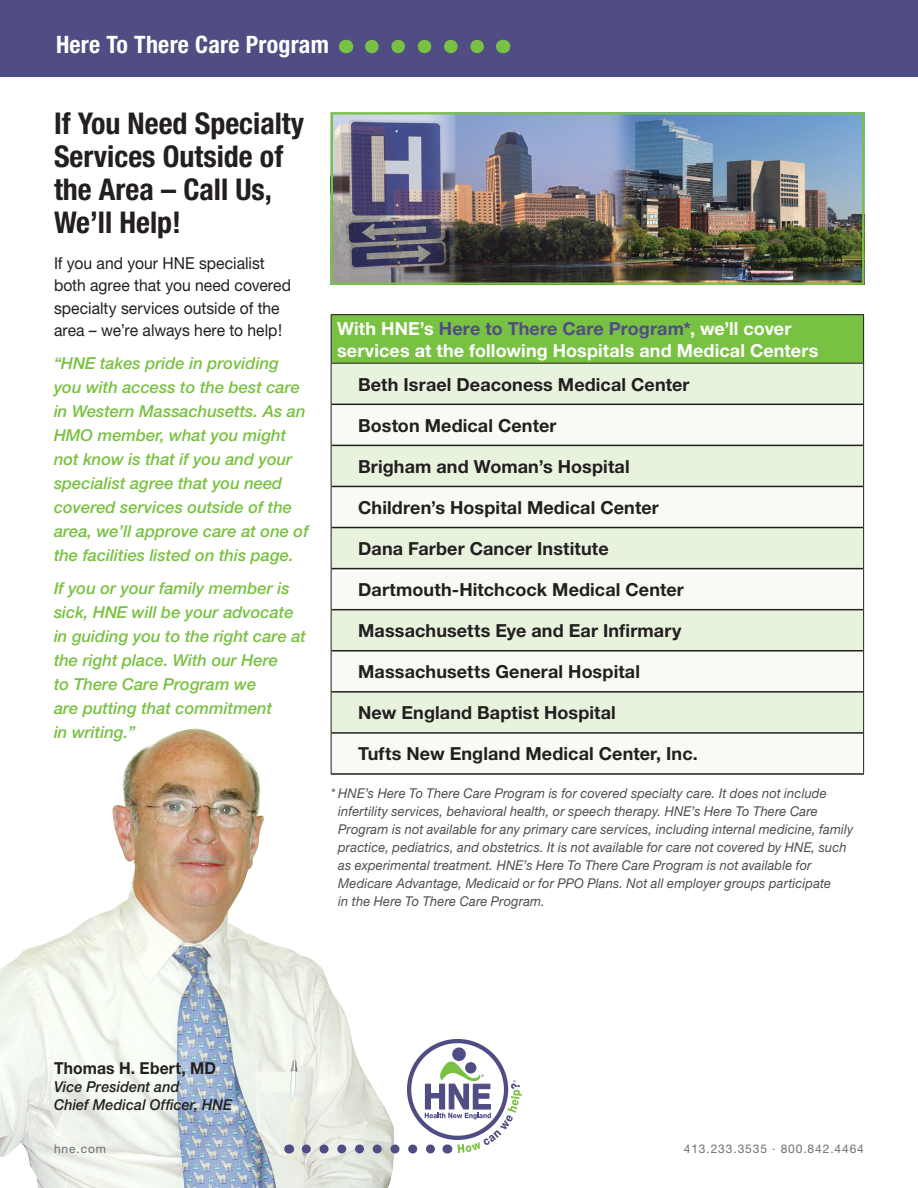
<style>
.page{position:relative;width:918px;height:1188px;background:#fff}
.page>*{position:absolute;margin:0;border:0;box-sizing:border-box;transform-origin:0 0}
.Para_Heads{font:700 condensed 30px/33px "Helvetica Neue";color:#231f20}
.page_titles{font:700 condensed 24px "Helvetica Neue";letter-spacing:.01em;color:#fff}
.Sub_Head{font:700 18px "Helvetica Neue";letter-spacing:.005em;color:#231f20}
.Sub_Head-2{font:700 18px/22.5px "Helvetica Neue";letter-spacing:.005em;color:#fff}
.body_italic_purple{font:italic 500 16.5px/24px "Helvetica Neue";color:#79c142}
.body{font:16.5px/22.5px "Helvetica Neue";color:#231f20;scale:.95 1}
.Name_and_title{font:700 16.5px "Helvetica Neue";letter-spacing:.01em;color:#231f20;scale:.95 1}
.title_under_name{font:italic 500 15px/18px "Helvetica Neue";letter-spacing:.01em;color:#231f20;scale:.95 1}
.caption_italic{font:italic 13.5px/18px "Helvetica Neue";letter-spacing:.015em;color:#4b4c4d;scale:.95 1}
.Para_Heads-2{font:12px "Helvetica Neue";letter-spacing:.075em;color:#6c6d70}
.s1{color:#504d85}
</style>
<div class="page">
<img style="left:0;top:666px;width:394px;height:522px">
<div style="left:0;top:0;width:918px;height:77px;background:#504d85"></div>
<svg style="left:372px;top:40px;width:112px;height:13px"></svg>
<svg style="left:346px;top:40px;width:1px;height:13px"></svg>
<svg style="left:503px;top:40px;width:1px;height:13px"></svg>
<svg style="left:409px;top:1041px;width:97px;height:97px"></svg>
<div style="left:452px;top:1047px;width:14px;height:14px;background:#504d85;border-radius:50%"></div>
<svg style="left:306px;top:1055px;width:216px;height:99px"></svg>
<img style="left:334px;top:115px;width:527px;height:167px">
<div style="left:331px;top:112px;width:533px;height:173px;border:2px solid #79c142"></div>
<div style="left:331px;top:315px;width:533px;height:48px;background:#79c142"></div>
<div style="left:332px;top:364px;width:531px;height:40px;background:#e8f3de"></div>
<svg style="left:332px;top:405px;width:531px;height:368px;fill:#f7fbf3"></svg>
<hr style="left:332px;top:404px;width:531px;height:1px;background:#231f20">
<hr style="left:332px;top:445px;width:531px;height:1px;background:#231f20">
<hr style="left:332px;top:486px;width:531px;height:1px;background:#231f20">
<hr style="left:332px;top:527px;width:531px;height:1px;background:#231f20">
<hr style="left:332px;top:568px;width:531px;height:1px;background:#231f20">
<hr style="left:332px;top:609px;width:531px;height:1px;background:#231f20">
<hr style="left:332px;top:650px;width:531px;height:2px;background:#231f20">
<hr style="left:332px;top:691px;width:531px;height:2px;background:#231f20">
<hr style="left:332px;top:732px;width:531px;height:2px;background:#231f20">
<hr style="left:331px;top:773px;width:533px;height:2px;background:#231f20">
<hr style="left:331px;top:364px;width:1px;height:40px;background:#231f20">
<hr style="left:863px;top:364px;width:1px;height:40px;background:#231f20">
<hr style="left:331px;top:404px;width:1px;height:41px;background:#231f20">
<hr style="left:863px;top:404px;width:1px;height:41px;background:#231f20">
<hr style="left:331px;top:445px;width:1px;height:41px;background:#231f20">
<hr style="left:863px;top:445px;width:1px;height:41px;background:#231f20">
<hr style="left:331px;top:486px;width:1px;height:42px;background:#231f20">
<hr style="left:863px;top:486px;width:1px;height:42px;background:#231f20">
<hr style="left:331px;top:528px;width:1px;height:41px;background:#231f20">
<hr style="left:863px;top:528px;width:1px;height:41px;background:#231f20">
<hr style="left:331px;top:569px;width:1px;height:41px;background:#231f20">
<hr style="left:863px;top:569px;width:1px;height:41px;background:#231f20">
<hr style="left:331px;top:610px;width:1px;height:41px;background:#231f20">
<hr style="left:863px;top:610px;width:1px;height:41px;background:#231f20">
<hr style="left:331px;top:651px;width:1px;height:41px;background:#231f20">
<hr style="left:863px;top:651px;width:1px;height:41px;background:#231f20">
<hr style="left:331px;top:692px;width:1px;height:41px;background:#231f20">
<hr style="left:863px;top:692px;width:1px;height:41px;background:#231f20">
<hr style="left:331px;top:733px;width:1px;height:40px;background:#231f20">
<hr style="left:863px;top:733px;width:1px;height:40px;background:#231f20">
<hr style="left:331px;top:314px;width:533px;height:1px;background:#231f20">
<hr style="left:331px;top:315px;width:1px;height:48px;background:#231f20">
<hr style="left:863px;top:315px;width:1px;height:48px;background:#231f20">
<hr style="left:331px;top:363px;width:533px;height:1px;background:#231f20">
<p class="page_titles" style="left:56px;top:30px;width:274px">Here To There Care Program</p>
<p class="Para_Heads" style="left:54px;top:106px;width:252px">If You Need Specialty<br>Services Outside of the Area – Call Us,<br>We’ll Help!</p>
<p class="body" style="left:54px;top:251px;width:251px">If you and your HNE specialist both agree that you need covered specialty services outside of the area – we’re always here to help!</p>
<p class="body_italic_purple" style="left:54px;top:351px;width:256px">“HNE takes pride in providing you with access to the best care in Western Massachusetts. As an<br>HMO member, what you might not know is that if you and your specialist agree that you need covered services outside of the area, we’ll approve care at one of the facilities listed on this page.</p>
<p class="body_italic_purple" style="left:54px;top:576px;width:254px">If you or your family member is sick, HNE will be your advocate in guiding you to the right care at the right place. With our Here<br>to There Care Program we<br>are putting that commitment<br>in writing.”</p>
<p class="Sub_Head-2" style="left:337px;top:317px;width:483px">With HNE’s <span class="s1">Here to There Care Program*</span>, we’ll cover services at the following Hospitals and Medical Centers</p>
<p class="Sub_Head" style="left:358px;top:373px;width:333px">Beth Israel Deaconess Medical Center</p>
<p class="Sub_Head" style="left:358px;top:414px;width:200px">Boston Medical Center</p>
<p class="Sub_Head" style="left:358px;top:455px;width:273px">Brigham and Woman’s Hospital</p>
<p class="Sub_Head" style="left:358px;top:496px;width:302px">Children’s Hospital Medical Center</p>
<p class="Sub_Head" style="left:358px;top:538px;width:252px">Dana Farber Cancer Institute</p>
<p class="Sub_Head" style="left:358px;top:579px;width:327px">Dartmouth-Hitchcock Medical Center</p>
<p class="Sub_Head" style="left:358px;top:620px;width:325px">Massachusetts Eye and Ear Infirmary</p>
<p class="Sub_Head" style="left:358px;top:661px;width:283px">Massachusetts General Hospital</p>
<p class="Sub_Head" style="left:358px;top:702px;width:259px">New England Baptist Hospital</p>
<p class="Sub_Head" style="left:358px;top:743px;width:341px">Tufts New England Medical Center, Inc.</p>
<p class="Name_and_title" style="left:54px;top:1058px;width:172px">Thomas H. Ebert, MD</p>
<p class="title_under_name" style="left:54px;top:1077px;width:189px">Vice President and<br>Chief Medical Officer, HNE</p>
<p class="Para_Heads-2" style="left:54px;top:1141px;width:54px">hne.com</p>
<p class="caption_italic" style="left:338px;top:784px;width:544px;text-indent:-8px">* HNE’s Here To There Care Program is for covered specialty care. It does not include infertility services, behavioral health, or speech therapy. HNE’s Here To There Care Program is not available for any primary care services, including internal medicine, family practice, pediatrics, and obstetrics. It is not available for care not covered by HNE, such as experimental treatment. HNE’s Here To There Care Program is not available for Medicare Advantage, Medicaid or for PPO Plans. Not all employer groups participate<br>in the Here To There Care Program.</p>
<p class="Para_Heads-2" style="left:684px;top:1142px;width:182px">413.233.3535 . 800.842.4464</p>
</div>
